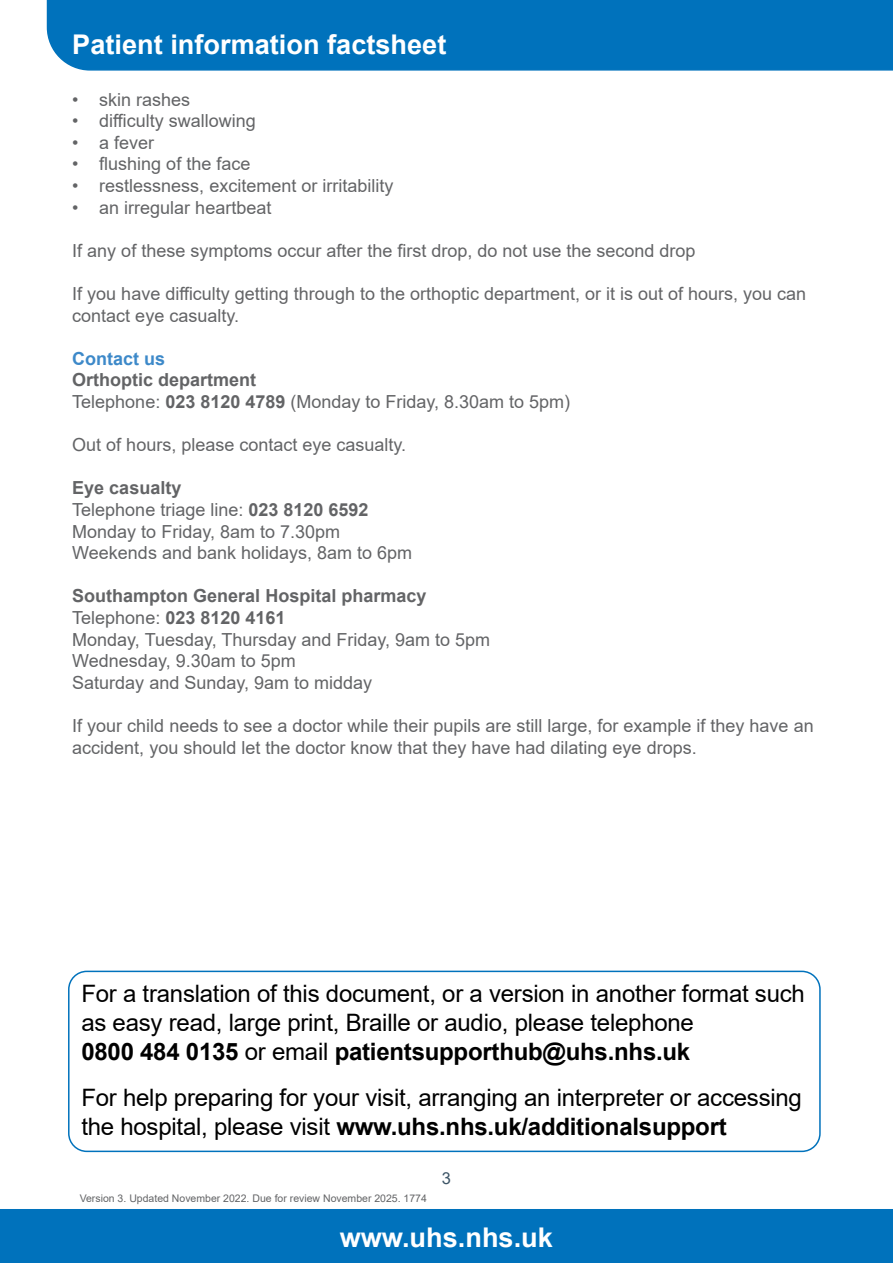
<style>
.page{position:relative;width:893px;height:1263px;background:#fff}
.page>*{position:absolute;margin:0;border:0;box-sizing:border-box;transform-origin:0 0}
.t1{font:700 27.15px "Arial";color:#fff}
.t2{font:24px/28.8px "Arial";letter-spacing:-.01em;color:#000}
.t3{font:18px/21.6px "Arial";color:#636466}
.t4{font:700 18px "Arial";color:#3d89c9}
.t5{font:16.5px "Arial";color:#3d5567}
.t6{font:10.5px "Arial";color:#636466}
.s1{font-weight:700}
</style>
<div class="page">
<div style="left:0;top:1209px;width:893px;height:54px;background:#0072bc"></div>
<div style="left:46px;top:0;width:847px;height:71px;background:#0072bc"></div>
<div style="left:68px;top:971px;width:753px;height:181px;border:2px solid #0072bc;border-radius:18px"></div>
<h1 class="t1" style="left:72px;top:25px;width:376px">Patient information factsheet</h1>
<p class="t3" style="left:72px;top:88px;width:120px">• skin rashes</p>
<p class="t3" style="left:72px;top:110px;width:185px">• difficulty swallowing</p>
<p class="t3" style="left:72px;top:132px;width:84px">• a fever</p>
<p class="t3" style="left:72px;top:153px;width:180px">• flushing of the face</p>
<p class="t3" style="left:72px;top:175px;width:323px">• restlessness, excitement or irritability</p>
<p class="t3" style="left:72px;top:196px;width:201px">• an irregular heartbeat</p>
<p class="t3" style="left:72px;top:240px;width:625px">If any of these symptoms occur after the first drop, do not use the second drop</p>
<p class="t3" style="left:72px;top:283px;width:735px">If you have difficulty getting through to the orthoptic department, or it is out of hours, you can contact eye casualty.</p>
<p class="t4" style="left:72px;top:346px;width:95px">Contact us</p>
<p class="t3" style="left:72px;top:369px;width:499px"><span class="s1">Orthoptic department<br></span>Telephone: <span class="s1">023 8120 4789</span> (Monday to Friday, 8.30am to 5pm)</p>
<p class="t3" style="left:72px;top:434px;width:335px">Out of hours, please contact eye casualty.</p>
<p class="t3" style="left:72px;top:477px;width:341px"><span class="s1">Eye casualty<br></span>Telephone triage line: <span class="s1">023 8120 6592<br></span>Monday to Friday, 8am to 7.30pm<br>Weekends and bank holidays, 8am to 6pm</p>
<p class="t3" style="left:72px;top:585px;width:419px"><span class="s1">Southampton General Hospital pharmacy </span>Telephone: <span class="s1">023 8120 4161<br></span>Monday, Tuesday, Thursday and Friday, 9am to 5pm Wednesday, 9.30am to 5pm<br>Saturday and Sunday, 9am to midday</p>
<p class="t3" style="left:72px;top:715px;width:743px">If your child needs to see a doctor while their pupils are still large, for example if they have an accident, you should let the doctor know that they have had dilating eye drops.</p>
<h2 class="t2" style="left:81px;top:979px;width:725px">For a translation of this document, or a version in another format such as easy read, large print, Braille or audio, please telephone<br><span class="s1">0800 484 0135</span> or email <span class="s1">patientsupporthub@uhs.nhs.uk</span></h2>
<h2 class="t2" style="left:81px;top:1083px;width:722px">For help preparing for your visit, arranging an interpreter or accessing the hospital, please visit <span class="s1">www.uhs.nhs.uk/additionalsupport</span></h2>
<p class="t5" style="left:442px;top:1166px;width:11px">3</p>
<p class="t6" style="left:80px;top:1190px;width:349px">Version 3. Updated November 2022. Due for review November 2025. 1774</p>
<h1 class="t1" style="left:340px;top:1218px;width:215px">www.uhs.nhs.uk</h1>
</div>
